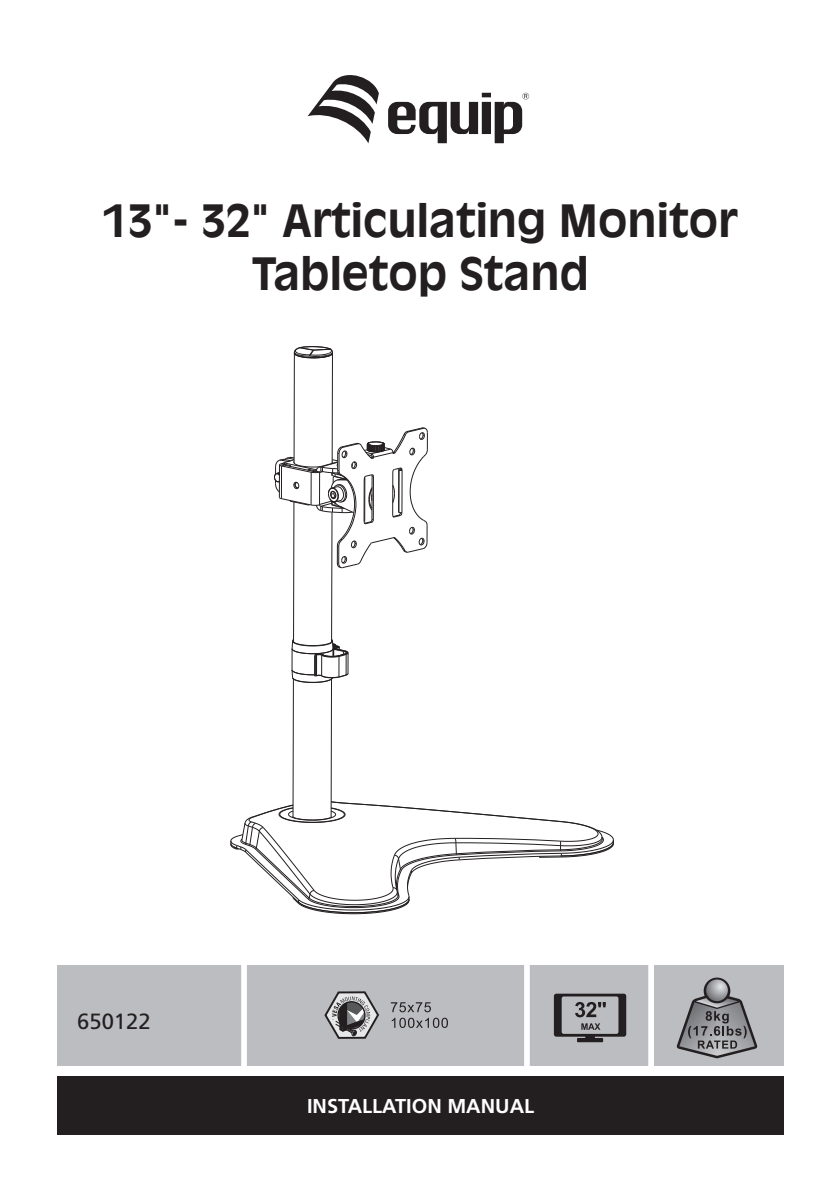
<style>
.page{position:relative;width:840px;height:1191px;background:#fff}
.page>*{position:absolute;margin:0;border:0;box-sizing:border-box;transform-origin:0 0}
.t1{font:700 44px/52.8px "Antique Olive Std";color:#231f20;text-align:center}
.t2{font:22px "Frutiger LT Std";color:#231f20}
.t3{font:700 20px "Frutiger LT Std";color:#fff}
</style>
<div class="page">
<div style="left:57px;top:965px;width:726px;height:101px;background:#bcbdc0"></div>
<div style="left:241px;top:960px;width:6px;height:114px;background:#fff"></div>
<div style="left:524px;top:960px;width:5px;height:111px;background:#fff"></div>
<div style="left:648px;top:960px;width:5px;height:112px;background:#fff"></div>
<svg style="left:676px;top:977px;width:81px;height:81px"></svg>
<svg style="left:705px;top:979px;width:22px;height:22px"></svg>
<div style="left:553px;top:993px;width:73px;height:43px;background:#231f20;border-radius:2px"></div>
<div style="left:561px;top:996px;width:57px;height:37px;background:#bcbdc0;border-radius:2px"></div>
<hr style="left:576px;top:1038px;width:26px;height:4px;background:#231f20">
<svg style="left:575px;top:1002px;width:30px;height:15px"></svg>
<svg style="left:581px;top:1023px;width:19px;height:15px"></svg>
<svg style="left:324px;top:991px;width:55px;height:48px"></svg>
<svg style="left:390px;top:1002px;width:57px;height:26px"></svg>
<hr style="left:292px;top:679px;width:2px;height:138px;background:#231f20">
<hr style="left:293px;top:502px;width:1px;height:140px;background:#231f20">
<hr style="left:293px;top:353px;width:2px;height:110px;background:#231f20">
<hr style="left:330px;top:679px;width:2px;height:138px;background:#231f20">
<hr style="left:331px;top:512px;width:1px;height:130px;background:#231f20">
<hr style="left:331px;top:353px;width:2px;height:110px;background:#231f20">
<svg style="left:291px;top:638px;width:58px;height:45px"></svg>
<svg style="left:293px;top:346px;width:40px;height:13px"></svg>
<svg style="left:230px;top:801px;width:384px;height:113px"></svg>
<svg style="left:274px;top:427px;width:154px;height:142px"></svg>
<div style="left:57px;top:1076px;width:726px;height:58px;background:#231f20"></div>
<svg style="left:307px;top:75px;width:71px;height:68px"></svg>
<svg style="left:388px;top:93px;width:141px;height:50px"></svg>
<p class="t1" style="left:104px;top:194px;width:635px">13"- 32" Articulating Monitor<br>Tabletop Stand</p>
<p class="t2" style="left:77px;top:1008px;width:75px">650122</p>
<p class="t3" style="left:307px;top:1094px;width:228px">INSTALLATION MANUAL</p>
</div>
